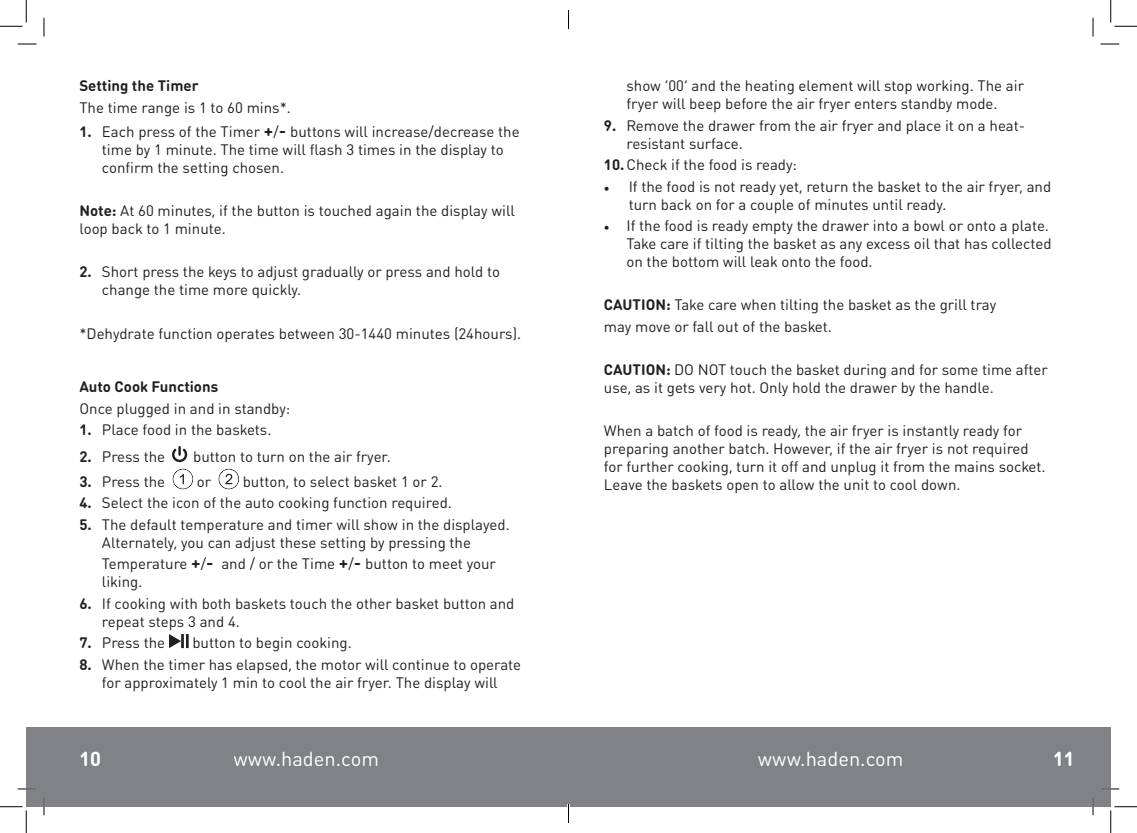
<style>
.page{position:relative;width:1137px;height:833px;background:#fff}
.page>*{position:absolute;margin:0;border:0;box-sizing:border-box;transform-origin:0 0}
.t1{font:20px "DIN Round Pro";color:#fff}
.t2{font:700 20px "DIN Round Pro";color:#fff}
.t3{font:15px/18px "DIN Round Pro";color:#231f20}
.t4{font:700 15px "DIN Round Pro";color:#231f20}
.s1{font-weight:700}
.s2{font-weight:700;font-size:17.5px}
.s3{font-family:"Minion Pro"}
</style>
<div class="page">
<div style="left:26px;top:726px;width:542px;height:80px;background:#808285"></div>
<div style="left:568px;top:726px;width:543px;height:80px;background:#808285"></div>
<svg style="left:172px;top:446px;width:16px;height:16px"></svg>
<svg style="left:173px;top:468px;width:20px;height:21px"></svg>
<svg style="left:219px;top:468px;width:20px;height:21px"></svg>
<svg style="left:169px;top:634px;width:20px;height:13px"></svg>
<svg style="left:18px;top:43px;width:18px;height:2px"></svg>
<svg style="left:1100px;top:43px;width:19px;height:2px"></svg>
<svg style="left:18px;top:788px;width:18px;height:1px"></svg>
<svg style="left:1101px;top:788px;width:18px;height:1px"></svg>
<svg style="left:43px;top:18px;width:2px;height:18px"></svg>
<svg style="left:43px;top:797px;width:2px;height:17px"></svg>
<svg style="left:1092px;top:18px;width:2px;height:18px"></svg>
<svg style="left:1092px;top:797px;width:2px;height:17px"></svg>
<svg style="left:0;top:0;width:27px;height:27px"></svg>
<svg style="left:0;top:806px;width:27px;height:26px"></svg>
<svg style="left:1110px;top:0;width:27px;height:27px"></svg>
<svg style="left:1110px;top:806px;width:27px;height:26px"></svg>
<svg style="left:568px;top:10px;width:1px;height:19px"></svg>
<svg style="left:568px;top:804px;width:1px;height:18px"></svg>
<p class="t4" style="left:79px;top:75px;width:121px">Setting the Timer</p>
<p class="t3" style="left:79px;top:97px;width:213px">The time range is 1 to 60 mins*.</p>
<p class="t3" style="left:102px;top:122px;width:419px;text-indent:-22px"><span class="s1">1.</span> Each press of the Timer <span class="s2">+</span>/<span class="s2">-</span> buttons will increase/decrease the time by 1 minute. The time will flash 3 times in the display to confirm the setting chosen.</p>
<p class="t3" style="left:79px;top:201px;width:437px"><span class="s1">Note:</span> At 60 minutes, if the button is touched again the display will loop back to 1 minute.</p>
<p class="t3" style="left:102px;top:262px;width:400px;text-indent:-22px"><span class="s1">2.</span> Short press the keys to adjust gradually or press and hold to change the time more quickly.</p>
<p class="t3" style="left:79px;top:323px;width:443px">*Dehydrate function operates between 30-1440 minutes (24hours).</p>
<p class="t4" style="left:79px;top:376px;width:140px">Auto Cook Functions</p>
<p class="t3" style="left:79px;top:398px;width:212px">Once plugged in and in standby:</p>
<p class="t3" style="left:79px;top:420px;width:193px"><span class="s1">1.</span> Place food in the baskets.</p>
<p class="t3" style="left:79px;top:447px;width:87px"><span class="s1">2.</span> Press the</p>
<p class="t3" style="left:193px;top:447px;width:199px">button to turn on the air fryer.</p>
<p class="t3" style="left:79px;top:471px;width:87px"><span class="s1">3.</span> Press the</p>
<p class="t3" style="left:197px;top:471px;width:16px">or</p>
<p class="t3" style="left:243px;top:471px;width:201px">button, to select basket 1 or 2.</p>
<p class="t3" style="left:79px;top:493px;width:374px"><span class="s1">4.</span> Select the icon of the auto cooking function required.</p>
<p class="t3" style="left:102px;top:514px;width:409px;text-indent:-22px"><span class="s1">5.</span> The default temperature and timer will show in the displayed.<br>Alternately, you can adjust these setting by pressing the</p>
<p class="t3" style="left:102px;top:553px;width:395px">Temperature <span class="s2">+</span>/<span class="s2">-</span> and / or the Time <span class="s2">+</span>/<span class="s2">-</span> button to meet your liking.</p>
<p class="t3" style="left:102px;top:593px;width:414px;text-indent:-22px"><span class="s1">6.</span> If cooking with both baskets touch the other basket button and repeat steps 3 and 4.</p>
<p class="t3" style="left:79px;top:632px;width:87px"><span class="s1">7.</span> Press the</p>
<p class="t3" style="left:192px;top:632px;width:161px">button to begin cooking.</p>
<p class="t3" style="left:79px;top:654px;width:443px;text-align:center"><span class="s1">8.</span> When the timer has elapsed, the motor will continue to operate for approximately 1 min to cool the air fryer. The display will</p>
<p class="t3" style="left:626px;top:76px;width:399px">show ‘00’ and the heating element will stop working. The air fryer will beep before the air fryer enters standby mode.</p>
<p class="t3" style="left:626px;top:115px;width:400px;text-indent:-22px"><span class="s1">9.</span> Remove the drawer from the air fryer and place it on a heat&shy;resistant surface.</p>
<p class="t3" style="left:604px;top:155px;width:195px"><span class="s1">10.</span>Check if the food is ready:</p>
<p class="t3" style="left:629px;top:177px;width:424px;text-indent:-25px"><span class="s3">•</span> If the food is not ready yet, return the basket to the air fryer, and turn back on for a couple of minutes until ready.</p>
<p class="t3" style="left:626px;top:216px;width:427px;text-indent:-22px"><span class="s3">•</span> If the food is ready empty the drawer into a bowl or onto a plate.<br>Take care if tilting the basket as any excess oil that has collected on the bottom will leak onto the food.</p>
<p class="t3" style="left:604px;top:295px;width:394px"><span class="s1">CAUTION:</span> Take care when tilting the basket as the grill tray</p>
<p class="t3" style="left:604px;top:317px;width:229px">may move or fall out of the basket.</p>
<p class="t3" style="left:604px;top:360px;width:445px"><span class="s1">CAUTION:</span> DO NOT touch the basket during and for some time after use, as it gets very hot. Only hold the drawer by the handle.</p>
<p class="t3" style="left:604px;top:421px;width:443px">When a batch of food is ready, the air fryer is instantly ready for preparing another batch. However, if the air fryer is not required for further cooking, turn it off and unplug it from the mains socket.<br>Leave the baskets open to allow the unit to cool down.</p>
<h1 class="t2" style="left:79px;top:744px;width:23px">10</h1>
<h1 class="t1" style="left:233px;top:744px;width:147px">www.haden.com</h1>
<h1 class="t1" style="left:758px;top:744px;width:147px">www.haden.com</h1>
<h1 class="t2" style="left:1053px;top:744px;width:23px">11</h1>
</div>
